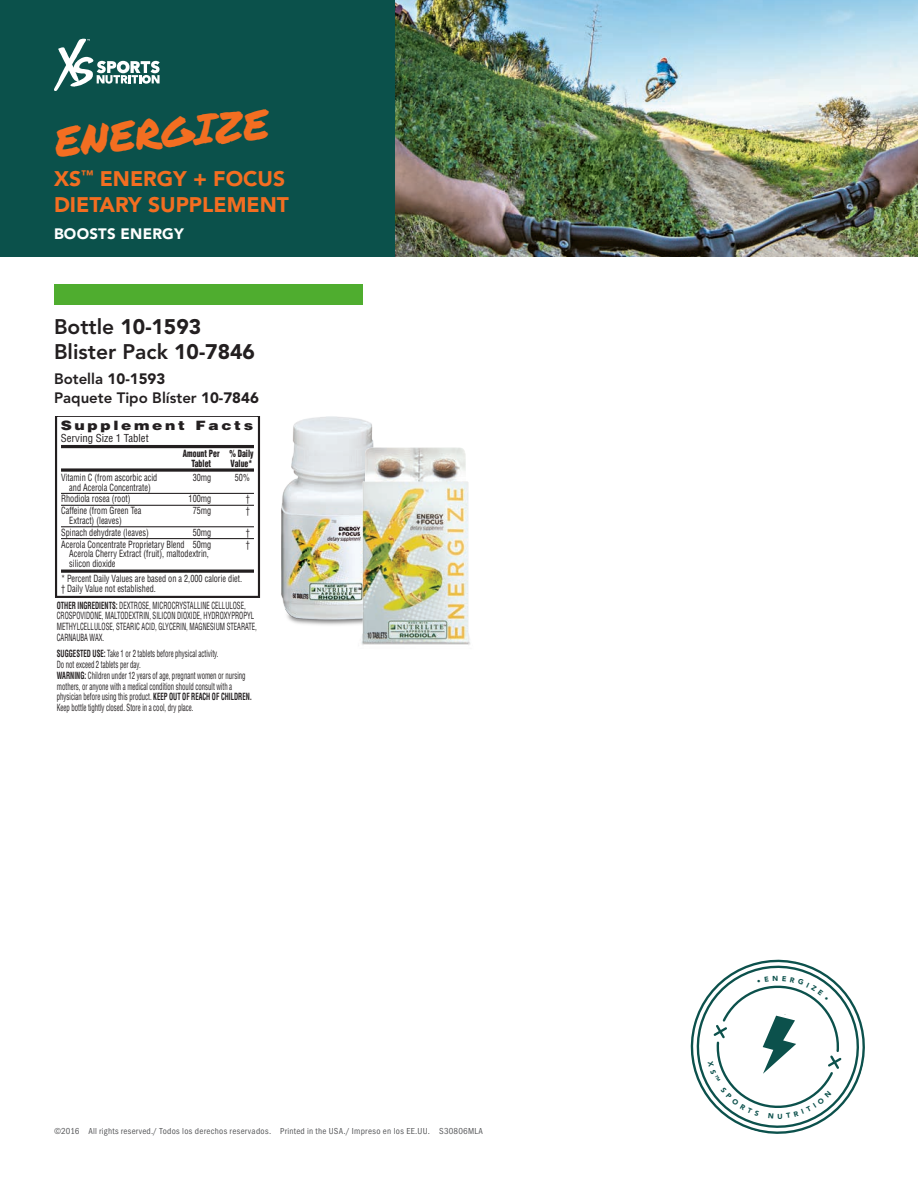
<style>
.page{position:relative;width:918px;height:1188px;background:#fff}
.page>*{position:absolute;margin:0;border:0;box-sizing:border-box;transform-origin:0 0}
.t1{font:41.55px "Permanent Marker";color:#f36e21}
.t2{font:900 21px/25.5px "Avenir LT Std";color:#f36e21}
.t3{font:800 21px "Avenir LT Std";color:#231f20}
.t4{font:900 21px "Avenir LT Std";color:#231f20}
.t5{font:800 15px "Avenir LT Std";color:#231f20}
.t6{font:900 15px "Avenir LT Std";letter-spacing:.015em;color:#fff}
.t7{font:900 12.9px "Helvetica";letter-spacing:.17em;color:#231f20;scale:1.2 1}
.t8{font:condensed 10.8px "Helvetica";color:#231f20}
.t9{font:condensed 9.6px/10.8px "Helvetica";color:#231f20;scale:.7 1}
.t10{font:condensed 9.6px/11.9px "Helvetica";color:#231f20;scale:.85 1}
.t11{font:900 condensed 9.6px/9.6px "Helvetica";color:#231f20;scale:.8 1}
.Garbage_Line_2016{font:condensed 9px "ITC Franklin Gothic Std";letter-spacing:.03em;color:#57585a}
.s1{font-weight:800}
.s2{font-weight:900}
.s3{font-weight:700}
</style>
<div class="page">
<img style="left:395px;top:0;width:523px;height:256px">
<div style="left:0;top:0;width:395px;height:256px;background:#0b514b"></div>
<svg style="left:55px;top:416px;width:205px;height:182px"></svg>
<hr style="left:61px;top:493px;width:193px;height:1px;background:#231f20">
<hr style="left:61px;top:505px;width:193px;height:1px;background:#231f20">
<hr style="left:61px;top:526px;width:193px;height:1px;background:#231f20">
<hr style="left:61px;top:538px;width:193px;height:1px;background:#231f20">
<svg style="left:61px;top:468px;width:193px;height:4px"></svg>
<hr style="left:61px;top:445px;width:193px;height:3px;background:#231f20">
<hr style="left:61px;top:570px;width:193px;height:3px;background:#231f20">
<div style="left:54px;top:285px;width:309px;height:20px;background:#4fad2f"></div>
<img style="left:281px;top:416px;width:93px;height:209px">
<img style="left:355px;top:447px;width:116px;height:198px">
<svg style="left:54px;top:39px;width:106px;height:52px"></svg>
<svg style="left:690px;top:959px;width:175px;height:175px"></svg>
<p class="t1" style="left:52px;top:111px;width:216px;rotate:-5deg">ENERGIZE</p>
<p class="t2" style="left:54px;top:166px;width:236px">XS<sup>™</sup> ENERGY + FOCUS<br>DIETARY SUPPLEMENT</p>
<p class="t6" style="left:54px;top:225px;width:131px">BOOSTS ENERGY</p>
<p class="t4" style="left:54px;top:314px;width:149px"><span class="s1">Bottle</span> 10-1593</p>
<p class="t3" style="left:54px;top:340px;width:202px">Blister Pack <span class="s2">10-7846</span></p>
<p class="t5" style="left:54px;top:370px;width:113px">Botella <span class="s2">10-1593</span></p>
<p class="t5" style="left:54px;top:389px;width:206px">Paquete Tipo Blíster <span class="s2">10-7846</span></p>
<p class="t7" style="left:61px;top:416px;width:162px">Supplement Facts</p>
<p class="t8" style="left:61px;top:431px;width:89px">Serving Size 1 Tablet</p>
<p class="t11" style="left:191px;top:449px;width:79px;text-indent:-9px">Amount Per % Daily<br>Tablet</p>
<p class="t11" style="left:231px;top:458px;width:29px">Value*</p>
<p class="t10" style="left:61px;top:472px;width:115px">Vitamin C (from ascorbic acid</p>
<p class="t10" style="left:193px;top:472px;width:24px">30mg</p>
<p class="t10" style="left:235px;top:472px;width:19px">50%</p>
<p class="t10" style="left:61px;top:481px;width:107px;text-indent:8px">and Acerola Concentrate)<br>Rhodiola rosea (root)</p>
<p class="t10" style="left:189px;top:493px;width:28px">100mg</p>
<p class="t10" style="left:246px;top:493px;width:6px">†</p>
<p class="t10" style="left:61px;top:505px;width:96px">Caffeine (from Green Tea</p>
<p class="t10" style="left:193px;top:505px;width:24px">75mg</p>
<p class="t10" style="left:246px;top:505px;width:6px">†</p>
<p class="t10" style="left:61px;top:514px;width:105px;text-indent:8px">Extract) (leaves)<br>Spinach dehydrate (leaves)</p>
<p class="t10" style="left:193px;top:526px;width:24px">50mg</p>
<p class="t10" style="left:246px;top:526px;width:6px">†</p>
<p class="t10" style="left:61px;top:538px;width:178px">Acerola Concentrate Proprietary Blend 50mg</p>
<p class="t10" style="left:246px;top:538px;width:6px">†</p>
<p class="t10" style="left:69px;top:549px;width:166px;line-height:9.6px">Acerola Cherry Extract (fruit), maltodextrin, silicon dioxide</p>
<p class="t10" style="left:61px;top:574px;width:214px;line-height:9.6px">* Percent Daily Values are based on a 2,000 calorie diet. † Daily Value not established.</p>
<p class="t9" style="left:57px;top:600px;width:288px"><span class="s3">OTHER INGREDIENTS:</span> DEXTROSE, MICROCRYSTALLINE CELLULOSE, CROSPOVIDONE, MALTODEXTRIN, SILICON DIOXIDE, HYDROXYPROPYL METHYLCELLULOSE, STEARIC ACID, GLYCERIN, MAGNESIUM STEARATE, CARNAUBA WAX.</p>
<p class="t9" style="left:57px;top:648px;width:281px"><span class="s3">SUGGESTED USE:</span> Take 1 or 2 tablets before physical activity.<br>Do not exceed 2 tablets per day.<br><span class="s3">WARNING:</span> Children under 12 years of age, pregnant women or nursing mothers, or anyone with a medical condition should consult with a physician before using this product. <span class="s3">KEEP OUT OF REACH OF CHILDREN.<br></span>Keep bottle tightly closed. Store in a cool, dry place.</p>
<p class="Garbage_Line_2016" style="left:54px;top:1126px;width:431px">©2016 All rights reserved./ Todos los derechos reservados. Printed in the USA./ Impreso en los EE.UU. S30806MLA</p>
</div>
